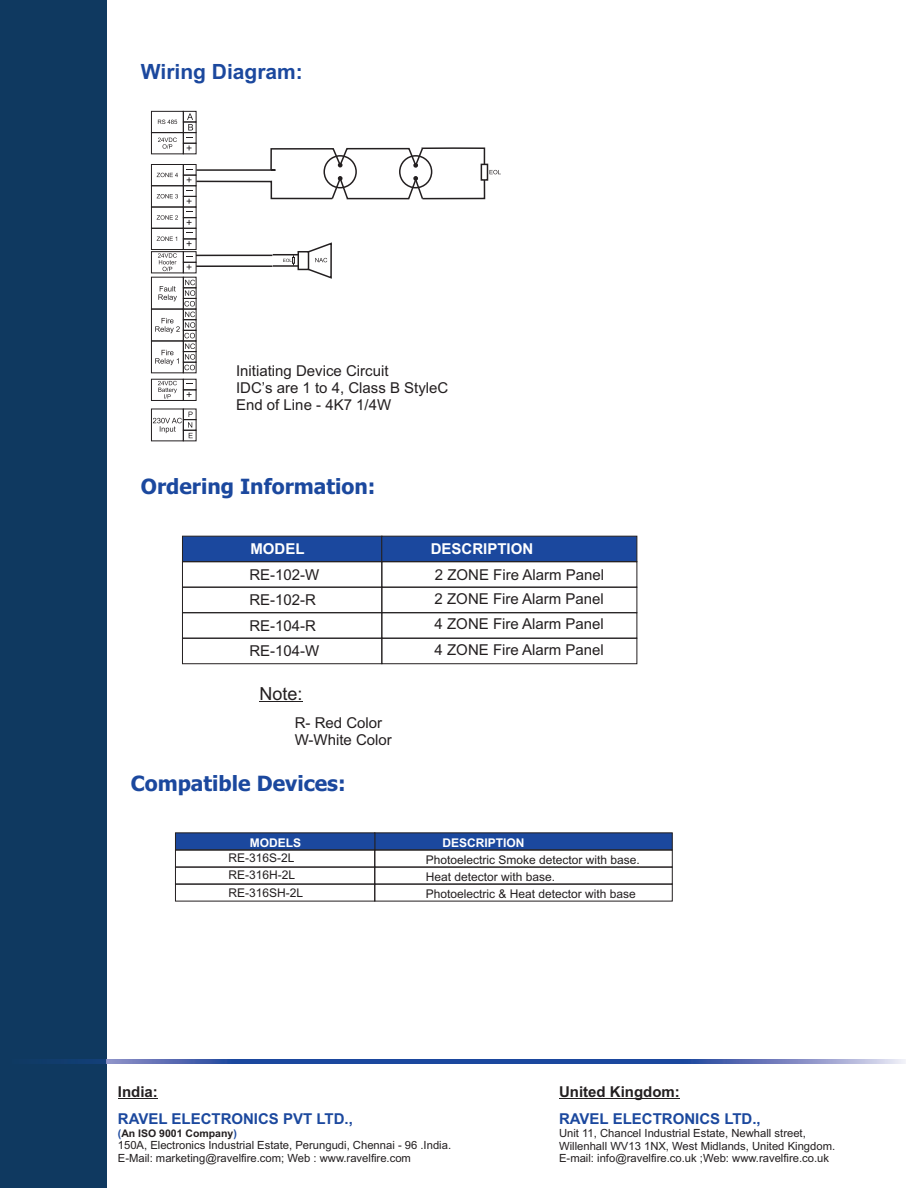
<style>
.page{position:relative;width:918px;height:1188px;background:#fff}
.page>*{position:absolute;margin:0;border:0;box-sizing:border-box;transform-origin:0 0}
.t1{font:700 21px "Tahoma";color:#1b489e}
.t2{font:700 21px "Arial";color:#1b489e}
.t3{font:18px "Arial";color:#231f20}
.t4{font:15px/25.5px "Arial";color:#231f20}
.t5{font:700 15px "Arial";color:#1b489e}
.t6{font:700 15px "Arial";color:#231f20}
.t7{font:700 15px "Arial";color:#fff}
.t8{font:12px "Arial";color:#231f20}
.t9{font:700 12px "Arial";color:#fff}
.t10{font:11.25px/12.6px "Arial";color:#231f20}
.t11{font:700 10.5px "Arial";color:#231f20}
.s1{color:#1b489e}
</style>
<div class="page">
<div style="left:0;top:0;width:106px;height:1188px;background:#0f3960"></div>
<svg style="left:158px;top:254px;width:19px;height:17px"></svg>
<div style="left:183px;top:207px;width:13px;height:11px;border:1px solid #231f20"></div>
<div style="left:183px;top:217px;width:13px;height:11px;border:1px solid #231f20"></div>
<svg style="left:187px;top:220px;width:5px;height:5px"></svg>
<svg style="left:157px;top:215px;width:21px;height:5px"></svg>
<div style="left:183px;top:196px;width:13px;height:11px;border:1px solid #231f20"></div>
<svg style="left:157px;top:194px;width:21px;height:4px"></svg>
<div style="left:183px;top:164px;width:13px;height:11px;border:1px solid #231f20"></div>
<div style="left:183px;top:175px;width:13px;height:11px;border:1px solid #231f20"></div>
<svg style="left:157px;top:173px;width:21px;height:4px"></svg>
<div style="left:183px;top:111px;width:13px;height:11px;border:1px solid #231f20"></div>
<svg style="left:187px;top:113px;width:6px;height:17px"></svg>
<svg style="left:158px;top:120px;width:19px;height:4px"></svg>
<div style="left:183px;top:228px;width:13px;height:11px;border:1px solid #231f20"></div>
<div style="left:183px;top:239px;width:13px;height:11px;border:1px solid #231f20"></div>
<svg style="left:187px;top:241px;width:5px;height:5px"></svg>
<svg style="left:157px;top:237px;width:20px;height:4px"></svg>
<div style="left:183px;top:309px;width:13px;height:11px;border:1px solid #231f20"></div>
<div style="left:183px;top:351px;width:13px;height:11px;border:1px solid #231f20"></div>
<div style="left:183px;top:298px;width:13px;height:11px;border:1px solid #231f20"></div>
<div style="left:183px;top:330px;width:13px;height:11px;border:1px solid #231f20"></div>
<svg style="left:155px;top:280px;width:40px;height:90px"></svg>
<div style="left:183px;top:419px;width:13px;height:11px;border:1px solid #231f20"></div>
<svg style="left:153px;top:418px;width:29px;height:15px"></svg>
<svg style="left:188px;top:412px;width:5px;height:26px"></svg>
<div style="left:183px;top:379px;width:13px;height:11px;border:1px solid #231f20"></div>
<div style="left:183px;top:390px;width:13px;height:11px;border:1px solid #231f20"></div>
<svg style="left:187px;top:392px;width:5px;height:5px"></svg>
<svg style="left:158px;top:381px;width:19px;height:18px"></svg>
<div style="left:183px;top:132px;width:13px;height:11px;border:1px solid #231f20"></div>
<div style="left:151px;top:252px;width:33px;height:21px;border:1px solid #231f20"></div>
<div style="left:151px;top:207px;width:33px;height:21px;border:1px solid #231f20"></div>
<div style="left:151px;top:186px;width:33px;height:21px;border:1px solid #231f20"></div>
<div style="left:151px;top:164px;width:33px;height:22px;border:1px solid #231f20"></div>
<div style="left:151px;top:111px;width:33px;height:22px;border:1px solid #231f20"></div>
<div style="left:151px;top:228px;width:33px;height:22px;border:1px solid #231f20"></div>
<div style="left:151px;top:277px;width:33px;height:32px;border:1px solid #231f20"></div>
<div style="left:151px;top:309px;width:33px;height:32px;border:1px solid #231f20"></div>
<div style="left:151px;top:341px;width:33px;height:32px;border:1px solid #231f20"></div>
<div style="left:151px;top:409px;width:33px;height:32px;border:1px solid #231f20"></div>
<div style="left:151px;top:379px;width:33px;height:22px;border:1px solid #231f20"></div>
<div style="left:151px;top:132px;width:33px;height:22px;border:1px solid #231f20"></div>
<div style="left:183px;top:143px;width:13px;height:11px;border:1px solid #231f20"></div>
<svg style="left:158px;top:138px;width:19px;height:11px"></svg>
<svg style="left:187px;top:145px;width:314px;height:59px"></svg>
<div style="left:298px;top:251px;width:11px;height:19px;border:2px solid #231f20"></div>
<svg style="left:307px;top:242px;width:25px;height:37px"></svg>
<svg style="left:187px;top:253px;width:113px;height:17px"></svg>
<div style="left:182px;top:587px;width:200px;height:26px;border:1px solid #231f20"></div>
<div style="left:182px;top:612px;width:200px;height:27px;border:1px solid #231f20"></div>
<div style="left:182px;top:638px;width:200px;height:26px;border:1px solid #231f20"></div>
<svg style="left:182px;top:535px;width:456px;height:27px;background:#214a99"></svg>
<div style="left:381px;top:561px;width:256px;height:27px;border:1px solid #231f20"></div>
<div style="left:381px;top:587px;width:256px;height:26px;border:1px solid #231f20"></div>
<div style="left:381px;top:612px;width:256px;height:27px;border:1px solid #231f20"></div>
<div style="left:381px;top:638px;width:256px;height:26px;border:1px solid #231f20"></div>
<hr style="left:259px;top:701px;width:43px;height:1px;background:#231f20">
<svg style="left:175px;top:832px;width:498px;height:18px;background:#1f4692"></svg>
<div style="left:175px;top:867px;width:200px;height:17px;border:1px solid #231f20"></div>
<div style="left:374px;top:867px;width:299px;height:17px;border:1px solid #231f20"></div>
<div style="left:175px;top:884px;width:200px;height:17px;border:1px solid #231f20"></div>
<div style="left:374px;top:884px;width:299px;height:17px;border:1px solid #231f20"></div>
<hr style="left:118px;top:1098px;width:40px;height:1px;background:#231f20">
<hr style="left:559px;top:1098px;width:121px;height:1px;background:#231f20">
<img style="left:460px;top:1060px;width:445px;height:4px">
<img style="left:47px;top:1060px;width:413px;height:4px">
<h1 class="t2" style="left:141px;top:63px;width:163px">Wiring Diagram:</h1>
<h3 class="t4" style="left:236px;top:364px;width:214px;line-height:16.8px">Initiating Device Circuit<br>IDC’s are 1 to 4, Class B StyleC<br>End of Line - 4K7 1/4W</h3>
<h1 class="t1" style="left:141px;top:478px;width:236px">Ordering Information:</h1>
<h3 class="t7" style="left:250px;top:543px;width:56px">MODEL</h3>
<h3 class="t7" style="left:431px;top:543px;width:104px">DESCRIPTION</h3>
<h3 class="t4" style="left:435px;top:587px;width:171px;text-align:justify">2 ZONE Fire Alarm Panel 4 ZONE Fire Alarm Panel 4 ZONE Fire Alarm Panel</h3>
<h3 class="t4" style="left:435px;top:563px;width:171px">2 ZONE Fire Alarm Panel</h3>
<h3 class="t4" style="left:249px;top:563px;width:72px">RE-102-W<br>RE-102-R<br>RE-104-R<br>RE-104-W</h3>
<h2 class="t3" style="left:259px;top:686px;width:45px">Note:</h2>
<h3 class="t4" style="left:295px;top:716px;width:99px;line-height:16.8px">R- Red Color<br>W-White Color</h3>
<h1 class="t1" style="left:131px;top:775px;width:217px">Compatible Devices:</h1>
<p class="t9" style="left:250px;top:838px;width:53px">MODELS</p>
<p class="t9" style="left:443px;top:838px;width:84px">DESCRIPTION</p>
<p class="t8" style="left:228px;top:854px;width:68px">RE-316S-2L</p>
<p class="t8" style="left:426px;top:855px;width:216px">Photoelectric Smoke detector with base.</p>
<p class="t8" style="left:228px;top:871px;width:68px">RE-316H-2L</p>
<p class="t8" style="left:426px;top:872px;width:131px">Heat detector with base.</p>
<p class="t8" style="left:228px;top:888px;width:76px">RE-316SH-2L</p>
<p class="t8" style="left:426px;top:889px;width:212px">Photoelectric &amp; Heat detector with base</p>
<h3 class="t6" style="left:118px;top:1086px;width:42px">India:</h3>
<p class="t11" style="left:118px;top:1129px;width:121px"><span class="s1">(</span>An ISO 9001 Company<span class="s1">)</span></p>
<p class="t10" style="left:118px;top:1140px;width:335px">150A, Electronics Industrial Estate, Perungudi, Chennai - 96 .India.<br>E-Mail: marketing@ravelfire.com; Web : www.ravelfire.com</p>
<h3 class="t5" style="left:118px;top:1113px;width:237px">RAVEL ELECTRONICS PVT LTD.,</h3>
<h3 class="t6" style="left:559px;top:1086px;width:122px">United Kingdom:</h3>
<p class="t10" style="left:559px;top:1128px;width:278px">Unit 11, Chancel Industrial Estate, Newhall street,<br>Willenhall WV13 1NX, West Midlands, United Kingdom.<br>E-mail: info@ravelfire.co.uk ;Web: www.ravelfire.co.uk</p>
<h3 class="t5" style="left:559px;top:1113px;width:203px">RAVEL ELECTRONICS LTD.,</h3>
</div>
